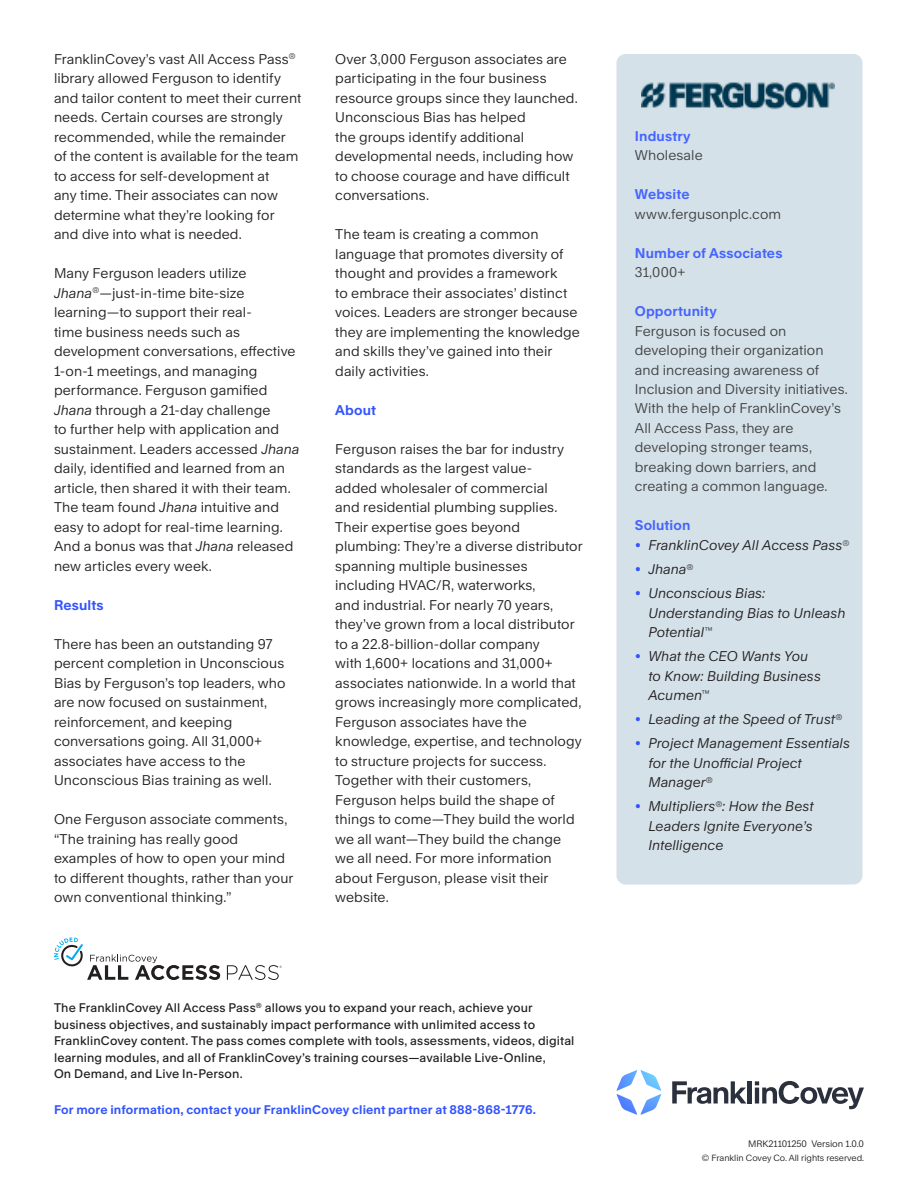
<style>
.page{position:relative;width:918px;height:1188px;background:#fff}
.page>*{position:absolute;margin:0;border:0;box-sizing:border-box;transform-origin:0 0}
.t1{font:13.5px/19.5px "Rand";letter-spacing:.005em;color:#231f20}
.t2{font:italic 13.5px/19.5px "Rand";letter-spacing:.005em;color:#231f20}
.t3{font:13.5px/19.5px "Rand";letter-spacing:.005em;color:#414142}
.t4{font:700 13.5px "Rand";letter-spacing:.01em;color:#4664ff}
.t5{font:700 13.5px "Rand";letter-spacing:.01em;color:#3253ff}
.t6{font:500 12px/16.5px "Rand";letter-spacing:.015em;color:#231f20}
.t7{font:700 12px "Rand";letter-spacing:.015em;color:#3253ff}
.t8{font:9px "Rand";color:#231f20}
.t9{font:8.7px "Rand";color:#231f20}
.s1{font-style:italic}
.s2{color:#3253ff}
</style>
<div class="page">
<div style="left:616px;top:54px;width:246px;height:831px;background:#d4e1e8;border-radius:9px"></div>
<svg style="left:672px;top:1081px;width:74px;height:23px"></svg>
<hr style="left:748px;top:1081px;width:4px;height:23px;background:#2b303d">
<svg style="left:755px;top:1081px;width:109px;height:28px"></svg>
<svg style="left:616px;top:1070px;width:45px;height:45px"></svg>
<svg style="left:227px;top:965px;width:55px;height:15px"></svg>
<svg style="left:54px;top:937px;width:166px;height:43px"></svg>
<img style="left:641px;top:82px;width:193px;height:28px">
<p class="t1" style="left:54px;top:48px;width:249px">FranklinCovey’s vast All Access Pass<sup>® </sup>library allowed Ferguson to identify and tailor content to meet their current needs. Certain courses are strongly recommended, while the remainder of the content is available for the team to access for self-development at<br>any time. Their associates can now determine what they’re looking for and dive into what is needed.</p>
<p class="t1" style="left:54px;top:262px;width:247px">Many Ferguson leaders utilize <span class="s1">Jhana</span><sup>®</sup>—just-in-time bite-size learning—to support their real-<br>time business needs such as development conversations, effective 1-on-1 meetings, and managing performance. Ferguson gamified <span class="s1">Jhana</span> through a 21-day challenge<br>to further help with application and sustainment. Leaders accessed <span class="s1">Jhana </span>daily, identified and learned from an article, then shared it with their team.<br>The team found <span class="s1">Jhana</span> intuitive and easy to adopt for real-time learning.<br>And a bonus was that <span class="s1">Jhana</span> released new articles every week.</p>
<p class="t5" style="left:54px;top:594px;width:51px">Results</p>
<p class="t1" style="left:54px;top:633px;width:233px">There has been an outstanding 97 percent completion in Unconscious<br>Bias by Ferguson’s top leaders, who are now focused on sustainment, reinforcement, and keeping conversations going. All 31,000+ associates have access to the<br>Unconscious Bias training as well.</p>
<p class="t1" style="left:54px;top:808px;width:241px">One Ferguson associate comments, “The training has really good examples of how to open your mind to different thoughts, rather than your own conventional thinking.”</p>
<p class="t1" style="left:335px;top:48px;width:244px">Over 3,000 Ferguson associates are participating in the four business resource groups since they launched.<br>Unconscious Bias has helped<br>the groups identify additional developmental needs, including how to choose courage and have difficult conversations.</p>
<p class="t1" style="left:335px;top:223px;width:246px">The team is creating a common language that promotes diversity of thought and provides a framework<br>to embrace their associates’ distinct voices. Leaders are stronger because they are implementing the knowledge and skills they’ve gained into their daily activities.</p>
<p class="t5" style="left:335px;top:399px;width:42px">About</p>
<p class="t1" style="left:335px;top:438px;width:249px">Ferguson raises the bar for industry standards as the largest value-<br>added wholesaler of commercial<br>and residential plumbing supplies.<br>Their expertise goes beyond plumbing: They’re a diverse distributor spanning multiple businesses including HVAC/R, waterworks,<br>and industrial. For nearly 70 years, they’ve grown from a local distributor to a 22.8-billion-dollar company<br>with 1,600+ locations and 31,000+ associates nationwide. In a world that grows increasingly more complicated, Ferguson associates have the knowledge, expertise, and technology to structure projects for success.<br>Together with their customers, Ferguson helps build the shape of things to come—They build the world we all want—They build the change we all need. For more information about Ferguson, please visit their website.</p>
<p class="t6" style="left:54px;top:998px;width:522px">The FranklinCovey All Access Pass<sup>®</sup> allows you to expand your reach, achieve your business objectives, and sustainably impact performance with unlimited access to FranklinCovey content. The pass comes complete with tools, assessments, videos, digital learning modules, and all of FranklinCovey’s training courses—available Live-Online,<br>On Demand, and Live In-Person.</p>
<p class="t7" style="left:54px;top:1100px;width:484px">For more information, contact your FranklinCovey client partner at 888-868-1776.</p>
<p class="t4" style="left:635px;top:125px;width:57px">Industry</p>
<p class="t3" style="left:635px;top:144px;width:69px">Wholesale</p>
<p class="t4" style="left:635px;top:183px;width:56px">Website</p>
<p class="t3" style="left:635px;top:202px;width:148px">www.fergusonplc.com</p>
<p class="t4" style="left:635px;top:242px;width:149px">Number of Associates</p>
<p class="t3" style="left:635px;top:261px;width:52px">31,000+</p>
<p class="t4" style="left:635px;top:300px;width:84px">Opportunity</p>
<p class="t3" style="left:635px;top:319px;width:214px">Ferguson is focused on developing their organization and increasing awareness of<br>Inclusion and Diversity initiatives.<br>With the help of FranklinCovey’s<br>All Access Pass, they are developing stronger teams, breaking down barriers, and creating a common language.</p>
<p class="t4" style="left:635px;top:515px;width:57px">Solution</p>
<p class="t2" style="left:635px;top:534px;width:216px"><span class="s2">•</span> FranklinCovey All Access Pass<sup>®</sup></p>
<p class="t2" style="left:635px;top:558px;width:60px"><span class="s2">•</span> Jhana<sup>®</sup></p>
<p class="t2" style="left:648px;top:582px;width:199px;text-indent:-14px"><span class="s2">•</span> Unconscious Bias:<br>Understanding Bias to Unleash<br>Potential<sup>™</sup></p>
<p class="t2" style="left:648px;top:645px;width:174px;text-indent:-14px"><span class="s2">•</span> What the CEO Wants You to Know: Building Business<br>Acumen<sup>™</sup></p>
<p class="t2" style="left:635px;top:708px;width:209px"><span class="s2">•</span> Leading at the Speed of Trust<sup>®</sup></p>
<p class="t2" style="left:648px;top:732px;width:203px;text-indent:-14px"><span class="s2">•</span> Project Management Essentials for the Unofficial Project<br>Manager<sup>®</sup></p>
<p class="t2" style="left:648px;top:795px;width:167px;text-align:justify;text-indent:-13px"><span class="s2">•</span> Multipliers<sup>®</sup>: How the Best Leaders Ignite Everyone’s Intelligence</p>
<p class="t8" style="left:748px;top:1137px;width:117px">MRK21101250 Version 1.0.0</p>
<p class="t9" style="left:702px;top:1150px;width:164px">© Franklin Covey Co. All rights reserved.</p>
</div>
